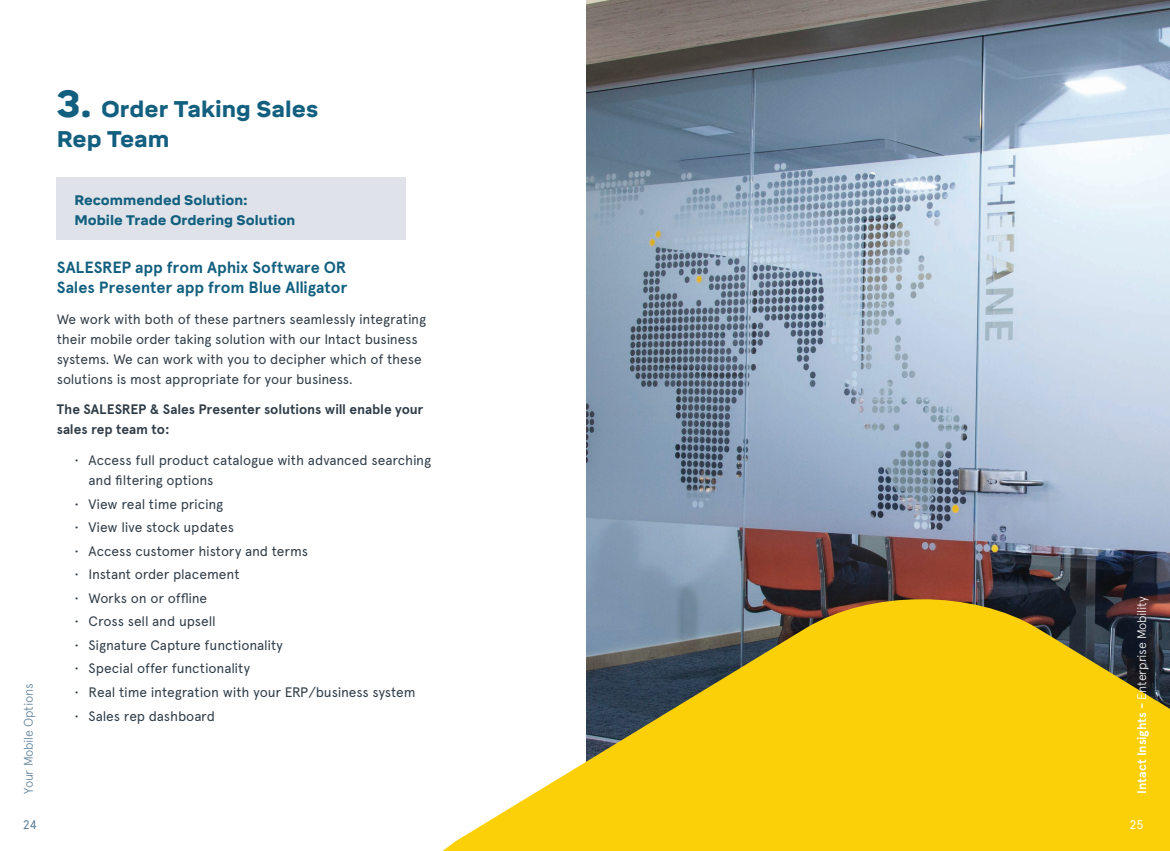
<style>
.page{position:relative;width:1170px;height:851px;background:#fff}
.page>*{position:absolute;margin:0;border:0;box-sizing:border-box;transform-origin:0 0}
.t1{font:900 22.5px/30px "Mikro";color:#135f7f}
.t2{font:700 16.25px/20px "Apercu";letter-spacing:-.005em;color:#135f7f}
.t3{font:13.75px/20px "Apercu";letter-spacing:-.01em;color:#303d48}
.t4{font:700 13.75px/20px "Apercu";letter-spacing:-.005em;color:#303d48}
.t5{font:900 13.75px/20px "Mikro";color:#135f7f}
.t6{font:300 12.5px "Apercu";letter-spacing:-.02em;color:#fff}
.t7{font:300 12.5px "Apercu";letter-spacing:-.02em;color:#5d7f97}
.t8{font:12.5px "Apercu";color:#5d7f97}
.t9{font:12.5px "Apercu";color:#fff}
.s1{font-size:37.5px}
.s2{font-weight:700}
</style>
<div class="page">
<img style="left:586px;top:0;width:583px;height:589px">
<svg style="left:444px;top:589px;width:725px;height:261px;fill:#fcd009"></svg>
<div style="left:57px;top:177px;width:349px;height:63px;background:#dfe3e9"></div>
<p class="t1" style="left:57px;top:94px;width:263px"><span class="s1">3.</span> Order Taking Sales<br>Rep Team</p>
<p class="t7" style="left:21px;top:793px;width:112px;rotate:-90deg">Your Mobile Options</p>
<p class="t5" style="left:74px;top:190px;width:222px">Recommended Solution:<br>Mobile Trade Ordering Solution</p>
<p class="t2" style="left:57px;top:257px;width:292px">SALESREP app from Aphix Software OR<br>Sales Presenter app from Blue Alligator</p>
<p class="t3" style="left:57px;top:308px;width:371px">We work with both of these partners seamlessly integrating their mobile order taking solution with our Intact business systems. We can work with you to decipher which of these solutions is most appropriate for your business.</p>
<p class="t4" style="left:57px;top:399px;width:368px">The SALESREP &amp; Sales Presenter solutions will enable your sales rep team to:</p>
<p class="t3" style="left:89px;top:450px;width:344px;text-indent:-14px">• Access full product catalogue with advanced searching and filtering options</p>
<p class="t3" style="left:74px;top:493px;width:150px">• View real time pricing</p>
<p class="t3" style="left:74px;top:517px;width:161px">• View live stock updates</p>
<p class="t3" style="left:74px;top:540px;width:235px">• Access customer history and terms</p>
<p class="t3" style="left:74px;top:564px;width:167px">• Instant order placement</p>
<p class="t3" style="left:74px;top:587px;width:134px">• Works on or offline</p>
<p class="t3" style="left:74px;top:611px;width:143px">• Cross sell and upsell</p>
<p class="t3" style="left:74px;top:635px;width:210px">• Signature Capture functionality</p>
<p class="t3" style="left:74px;top:658px;width:177px">• Special offer functionality</p>
<p class="t3" style="left:74px;top:682px;width:343px">• Real time integration with your ERP/business system</p>
<p class="t3" style="left:74px;top:705px;width:142px">• Sales rep dashboard</p>
<p class="t6" style="left:1134px;top:793px;width:199px;rotate:-90deg"><span class="s2">Intact Insights -</span> Enterprise Mobility</p>
<p class="t8" style="left:23px;top:816px;width:16px">24</p>
<p class="t9" style="left:1129px;top:816px;width:16px">25</p>
</div>
